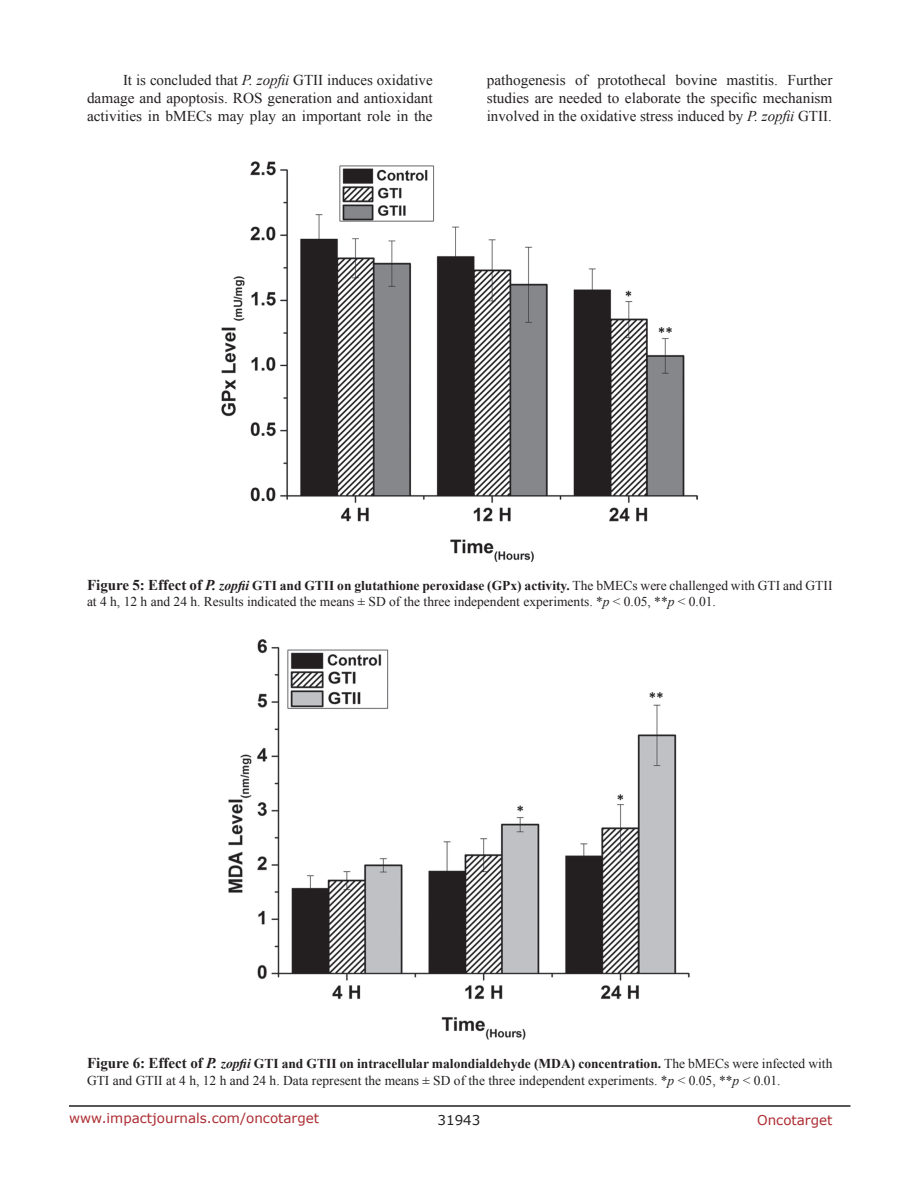
<style>
.page{position:relative;width:918px;height:1188px;background:#fff}
.page>*{position:absolute;margin:0;border:0;box-sizing:border-box;transform-origin:0 0}
.BodyText{font:15px/18px "Times New Roman";color:#231f20;text-align:justify}
.FigureText{font:13.5px/16.2px "Times New Roman";color:#231f20}
.t1{font:13.5px "Verdana";color:#ac2b31}
.t2{font:13.5px "Verdana";color:#231f20}
.s1{font-style:italic}
.s2{font-weight:700;font-size:15px}
.s3{font-weight:700;font-style:italic;font-size:15px}
.s4{font-weight:700;font-style:italic}
.s5{font-weight:700}
</style>
<div class="page">
<hr style="left:69px;top:1105px;width:781px;height:2px;background:#231f20">
<img style="left:222px;top:162px;width:476px;height:399px">
<img style="left:229px;top:640px;width:460px;height:399px">
<p class="BodyText" style="left:87px;top:71px;width:347px;text-indent:36px">It is concluded that <span class="s1">P. zopfii</span> GTII induces oxidative damage and apoptosis. ROS generation and antioxidant activities in bMECs may play an important role in the</p>
<p class="BodyText" style="left:487px;top:71px;width:347px">pathogenesis of protothecal bovine mastitis. Further studies are needed to elaborate the specific mechanism involved in the oxidative stress induced by <span class="s1">P. zopfii</span> GTII.</p>
<p class="FigureText" style="left:87px;top:577px;width:747px"><span class="s2">Figure 5: Effect of</span> <span class="s3">P.</span> <span class="s4">zopfii</span> <span class="s5">GTI and GTII on glutathione peroxidase (GPx) activity.</span> The bMECs were challenged with GTI and GTII at 4 h, 12 h and 24 h. Results indicated the means ± SD of the three independent experiments. *<span class="s1">p</span> &lt; 0.05, **<span class="s1">p</span> &lt; 0.01.</p>
<p class="FigureText" style="left:87px;top:1055px;width:747px"><span class="s2">Figure 6: Effect of</span> <span class="s3">P.</span> <span class="s4">zopfii</span> <span class="s5">GTI and GTII on intracellular malondialdehyde (MDA) concentration.</span> The bMECs were infected with<br>GTI and GTII at 4 h, 12 h and 24 h. Data represent the means ± SD of the three independent experiments. *<span class="s1">p</span> &lt; 0.05, **<span class="s1">p</span> &lt; 0.01.</p>
<p class="t1" style="left:69px;top:1109px;width:252px">www.impactjournals.com/oncotarget</p>
<p class="t2" style="left:438px;top:1111px;width:44px">31943</p>
<p class="t1" style="left:757px;top:1111px;width:77px">Oncotarget</p>
</div>
